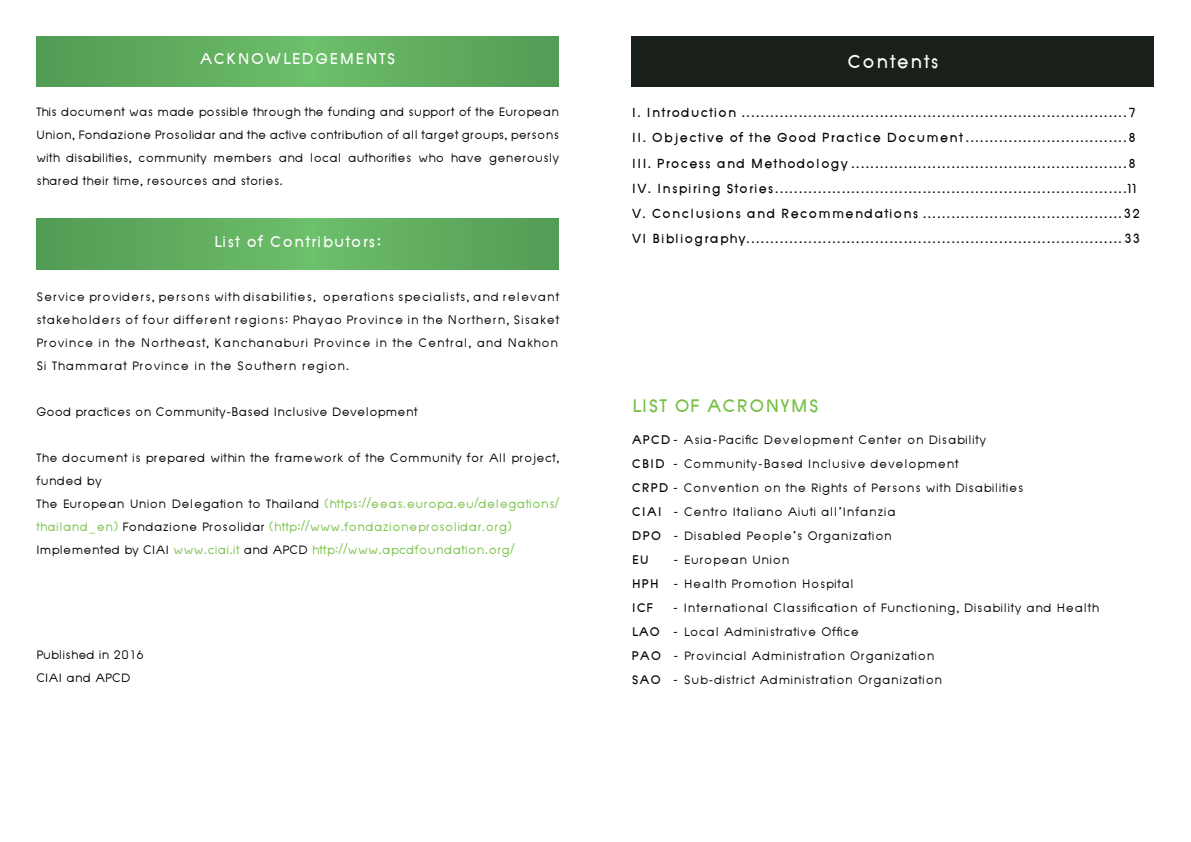
<style>
.page{position:relative;width:1191px;height:842px;background:#fff}
.page>*{position:absolute;margin:0;border:0;box-sizing:border-box;transform-origin:0 0}
.t1{font:700 30px "Chula Narak";color:#fff}
.t2{font:700 29px "Chula Narak";letter-spacing:-.01em;color:#75c044}
.t3{font:700 25px "Chula Narak";color:#fff}
.t4{font:700 21px/25.2px "Chula Narak";color:#000}
.t5{font:20px/24px "Chula Narak";color:#000}
.t6{font:20px/23px "Chula Narak";letter-spacing:-.02em;color:#000}
.s1{color:#75c044}
.s2{font-weight:700}
</style>
<div class="page">
<svg style="left:36px;top:36px;width:522px;height:51px;background:#5fac5f"></svg>
<div style="left:631px;top:36px;width:523px;height:51px;background:#1a201a"></div>
<svg style="left:36px;top:219px;width:522px;height:50px;background:#5fac5f"></svg>
<p class="t3" style="left:199px;top:43px;width:198px">ACKNOWLEDGEMENTS</p>
<h1 class="t1" style="left:847px;top:43px;width:94px">Contents</h1>
<p class="t5" style="left:36px;top:100px;width:525px;line-height:23px;text-align:justify">This document was made possible through the funding and support of the European Union, Fondazione Prosolidar and the active contribution of all target groups, persons with disabilities, community members and local authorities who have generously shared their time, resources and stories.</p>
<p class="t3" style="left:213px;top:226px;width:170px">List of Contributors:</p>
<p class="t5" style="left:36px;top:285px;width:525px;line-height:23px;text-align:justify">Service providers, persons with disabilities, operations specialists, and relevant stakeholders of four different regions: Phayao Province in the Northern, Sisaket Province in the Northeast, Kanchanaburi Province in the Central, and Nakhon Si Thammarat Province in the Southern region.</p>
<p class="t6" style="left:36px;top:400px;width:383px">Good practices on Community-Based Inclusive Development</p>
<p class="t5" style="left:36px;top:446px;width:525px;line-height:23px">The document is prepared within the framework of the Community for All project, funded by<br>The European Union Delegation to Thailand <span class="s1">(https://eeas.europa.eu/delegations/ thailand_en)</span> Fondazione Prosolidar <span class="s1">(http://www.fondazioneprosolidar.org)<br></span>Implemented by CIAI <span class="s1">www.ciai.it</span> and APCD <span class="s1">http://www.apcdfoundation.org/</span></p>
<p class="t6" style="left:36px;top:643px;width:110px">Published in 2016<br>CIAI and APCD</p>
<p class="t4" style="left:631px;top:99px;width:511px">I. Introduction .................................................................................7<br>II. Objective of the Good Practice Document..................................8<br>III. Process and Methodology..........................................................8<br>IV. Inspiring Stories..........................................................................11<br>V. Conclusions and Recommendations..........................................32<br>VI Bibliography...............................................................................33</p>
<h2 class="t2" style="left:631px;top:388px;width:189px">LIST OF ACRONYMS</h2>
<p class="t5" style="left:631px;top:427px;width:469px"><span class="s2">APCD -</span> Asia-Pacific Development Center on Disability<br><span class="s2">CBID -</span> Community-Based Inclusive development<br><span class="s2">CRPD -</span> Convention on the Rights of Persons with Disabilities<br><span class="s2">CIAI -</span> Centro Italiano Aiuti all’Infanzia<br><span class="s2">DPO -</span> Disabled People’s Organization<br><span class="s2">EU -</span> European Union<br><span class="s2">HPH -</span> Health Promotion Hospital<br><span class="s2">ICF -</span> International Classification of Functioning, Disability and Health <span class="s2">LAO -</span> Local Administrative Office<br><span class="s2">PAO -</span> Provincial Administration Organization<br><span class="s2">SAO -</span> Sub-district Administration Organization</p>
</div>
